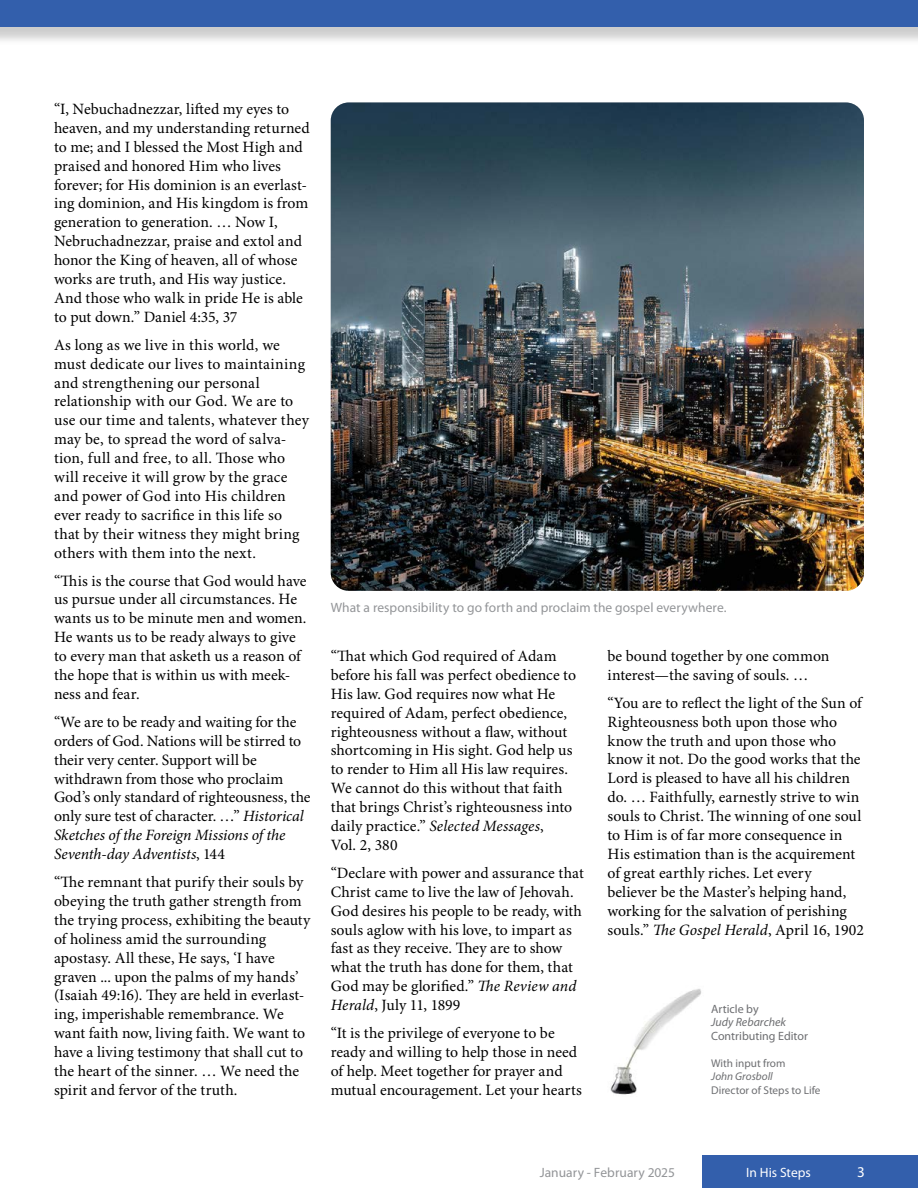
<style>
.page{position:relative;width:918px;height:1188px;background:#fff}
.page>*{position:absolute;margin:0;border:0;box-sizing:border-box;transform-origin:0 0}
.t1{font:15.75px/18.9px "Minion Pro";letter-spacing:.005em;color:#000}
.t2{font:15px "Myriad Pro";color:#fff}
.t3{font:13.5px "Myriad Pro";color:#939598}
.t4{font:13.5px "Myriad Pro";color:#fff}
.t5{font:12px "Myriad Pro";color:#6d6e71}
.t6{font:italic 12px "Myriad Pro";color:#6d6e71}
.t7{font:11.25px "Myriad Pro";color:#6d6e71}
.t8{font:italic 11.25px "Myriad Pro";color:#6d6e71}
.s1{font-style:italic}
</style>
<div class="page">
<div style="left:702px;top:1155px;width:216px;height:33px;background:#335fac"></div>
<div style="left:0;top:0;width:918px;height:46px;background:#000;opacity:.2"></div>
<div style="left:0;top:0;width:918px;height:27px;background:#335fac"></div>
<img style="left:610px;top:989px;width:91px;height:106px">
<img style="left:331px;top:102px;width:533px;height:489px">
<p class="t1" style="left:54px;top:100px;width:257px">“I, Nebuchadnezzar, lifted my eyes to heaven, and my understanding returned to me; and I blessed the Most High and praised and honored Him who lives forever; for His dominion is an everlast&shy;ing dominion, and His kingdom is from generation to generation. … Now I, Nebruchadnezzar, praise and extol and honor the King of heaven, all of whose works are truth, and His way justice.<br>And those who walk in pride He is able to put down.” Daniel 4:35, 37</p>
<p class="t1" style="left:54px;top:336px;width:257px">As long as we live in this world, we must dedicate our lives to maintaining and strengthening our personal relationship with our God. We are to use our time and talents, whatever they may be, to spread the word of salva&shy;tion, full and free, to all. Those who will receive it will grow by the grace and power of God into His children ever ready to sacrifice in this life so that by their witness they might bring others with them into the next.</p>
<p class="t1" style="left:54px;top:572px;width:254px">“This is the course that God would have us pursue under all circumstances. He wants us to be minute men and women.<br>He wants us to be ready always to give to every man that asketh us a reason of the hope that is within us with meek&shy;ness and fear.</p>
<p class="t1" style="left:54px;top:713px;width:258px">“We are to be ready and waiting for the orders of God. Nations will be stirred to their very center. Support will be withdrawn from those who proclaim God’s only standard of righteousness, the only sure test of character. …” <span class="s1">Historical Sketches of the Foreign Missions of the Seventh-day Adventists</span>, 144</p>
<p class="t1" style="left:54px;top:873px;width:258px">“The remnant that purify their souls by obeying the truth gather strength from the trying process, exhibiting the beauty of holiness amid the surrounding apostasy. All these, He says, ‘I have graven ... upon the palms of my hands’ (Isaiah 49:16). They are held in everlast&shy;ing, imperishable remembrance. We want faith now, living faith. We want to have a living testimony that shall cut to the heart of the sinner. … We need the spirit and fervor of the truth.</p>
<p class="t3" style="left:331px;top:599px;width:397px">What a responsibility to go forth and proclaim the gospel everywhere.</p>
<p class="t1" style="left:331px;top:647px;width:247px">“That which God required of Adam before his fall was perfect obedience to His law. God requires now what He required of Adam, perfect obedience, righteousness without a flaw, without shortcoming in His sight. God help us to render to Him all His law requires.<br>We cannot do this without that faith that brings Christ’s righteousness into daily practice.” <span class="s1">Selected Messages</span>,<br>Vol. 2, 380</p>
<p class="t1" style="left:331px;top:864px;width:255px">“Declare with power and assurance that Christ came to live the law of Jehovah.<br>God desires his people to be ready, with souls aglow with his love, to impart as fast as they receive. They are to show what the truth has done for them, that God may be glorified.” <span class="s1">The Review and Herald</span>, July 11, 1899</p>
<p class="t1" style="left:331px;top:1024px;width:253px">“It is the privilege of everyone to be ready and willing to help those in need of help. Meet together for prayer and mutual encouragement. Let your hearts</p>
<p class="t1" style="left:607px;top:647px;width:224px">be bound together by one common interest—the saving of souls. …</p>
<p class="t1" style="left:607px;top:694px;width:258px">“You are to reflect the light of the Sun of Righteousness both upon those who know the truth and upon those who know it not. Do the good works that the Lord is pleased to have all his children do. … Faithfully, earnestly strive to win souls to Christ. The winning of one soul to Him is of far more consequence in His estimation than is the acquirement of great earthly riches. Let every believer be the Master’s helping hand, working for the salvation of perishing souls.” <span class="s1">The Gospel Herald</span>, April 16, 1902</p>
<p class="t5" style="left:711px;top:1001px;width:49px">Article by</p>
<p class="t6" style="left:711px;top:1015px;width:76px">Judy Rebarchek</p>
<p class="t5" style="left:711px;top:1028px;width:98px">Contributing Editor</p>
<p class="t7" style="left:711px;top:1056px;width:76px">With input from</p>
<p class="t8" style="left:711px;top:1069px;width:63px">John Grosboll</p>
<p class="t7" style="left:711px;top:1083px;width:111px">Director of Steps to Life</p>
<p class="t3" style="left:540px;top:1164px;width:137px">January - February 2025</p>
<p class="t4" style="left:746px;top:1164px;width:66px">In His Steps</p>
<p class="t2" style="left:857px;top:1162px;width:9px">3</p>
</div>
